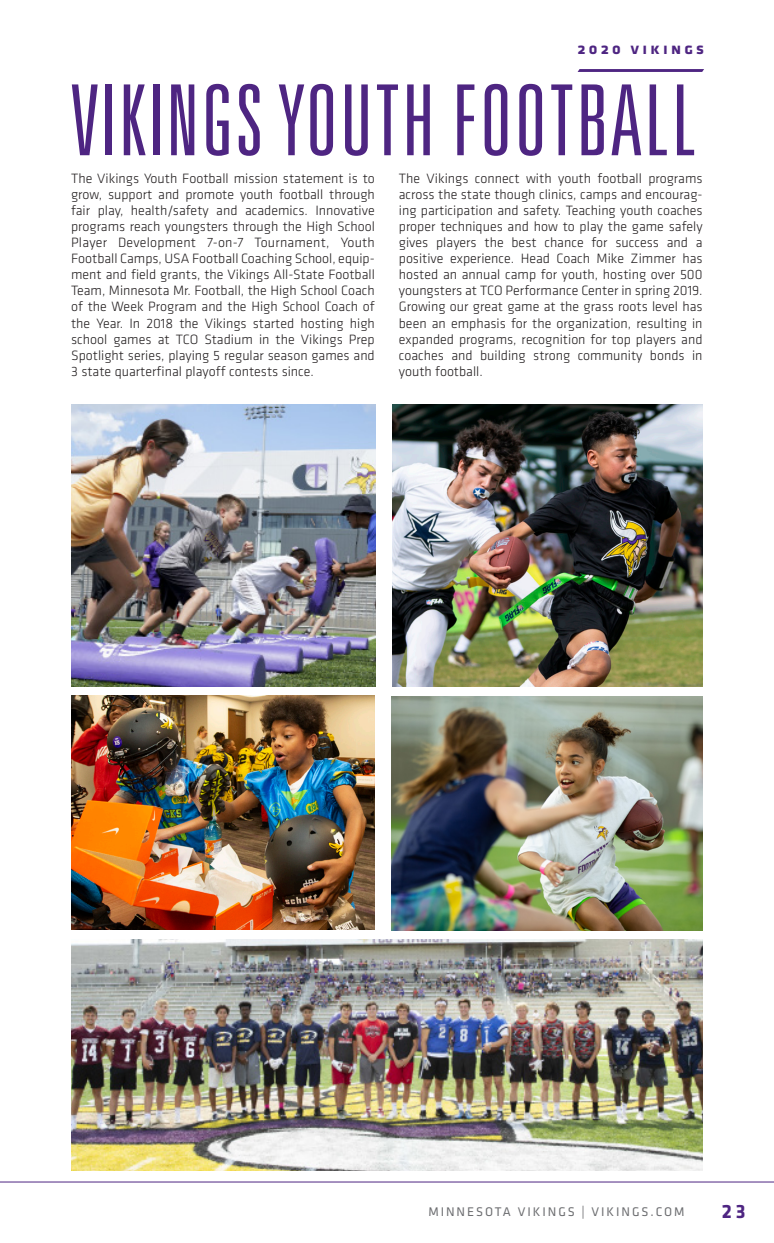
<style>
.page{position:relative;width:774px;height:1243px;background:#fff}
.page>*{position:absolute;margin:0;border:0;box-sizing:border-box;transform-origin:0 0}
.t1{font:300 ultra-condensed 98px "Univers LT Std";letter-spacing:.02em;color:#4e2582}
.t2{font:700 20px "Klavika";color:#4e2582}
.t3{font:700 16px "Klavika";letter-spacing:.2em;color:#4e2582}
.Text{font:300 14px/16px "Klavika";color:#231f20;text-align:justify}
.t4{font:13px "Klavika";letter-spacing:.15em;color:#6c6d70}
</style>
<div class="page">
<hr style="left:0;top:1181px;width:774px;height:1px;background:#4e2582">
<svg style="left:577px;top:69px;width:127px;height:3px"></svg>
<img style="left:71px;top:405px;width:304px;height:281px">
<img style="left:71px;top:939px;width:632px;height:231px">
<img style="left:392px;top:696px;width:310px;height:234px">
<img style="left:392px;top:405px;width:311px;height:281px">
<img style="left:71px;top:695px;width:303px;height:234px">
<p class="t3" style="left:577px;top:37px;width:128px">2020 vikings</p>
<p class="t1" style="left:71px;top:69px;width:628px">VIKINGS YOUTH FOOTBALL</p>
<p class="Text" style="left:71px;top:171px;width:305px">The Vikings Youth Football mission statement is to grow, support and promote youth football through fair play, health/safety and academics. Innovative programs reach youngsters through the High School Player Development 7-on-7 Tournament, Youth Football Camps, USA Football Coaching School, equip&shy;ment and field grants, the Vikings All-State Football Team, Minnesota Mr. Football, the High School Coach of the Week Program and the High School Coach of the Year. In 2018 the Vikings started hosting high school games at TCO Stadium in the Vikings Prep Spotlight series, playing 5 regular season games and 3 state quarterfinal playoff contests since.</p>
<p class="Text" style="left:399px;top:171px;width:305px">The Vikings connect with youth football programs across the state though clinics, camps and encourag&shy;ing participation and safety. Teaching youth coaches proper techniques and how to play the game safely gives players the best chance for success and a positive experience. Head Coach Mike Zimmer has hosted an annual camp for youth, hosting over 500 youngsters at TCO Performance Center in spring 2019.<br>Growing our great game at the grass roots level has been an emphasis for the organization, resulting in expanded programs, recognition for top players and coaches and building strong community bonds in youth football.</p>
<p class="t4" style="left:428px;top:1203px;width:258px">MINNESOTA VIKINGS | VIKINGS.COM</p>
<h2 class="t2" style="left:722px;top:1197px;width:25px">23</h2>
</div>
